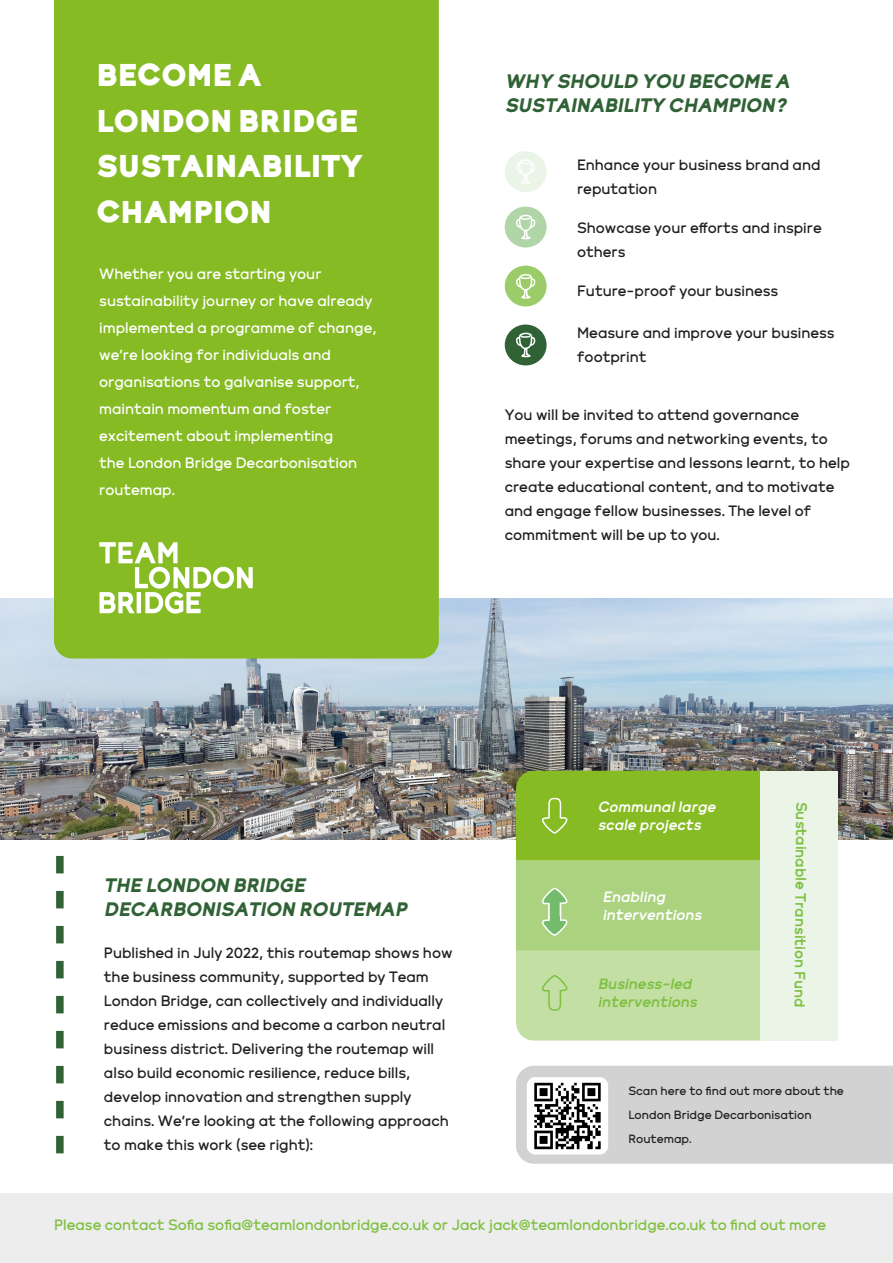
<style>
.page{position:relative;width:893px;height:1263px;background:#fff}
.page>*{position:absolute;margin:0;border:0;box-sizing:border-box;transform-origin:0 0}
.t1{font:31.5px/45.6px "VVE Giallo Heavy";color:#fff}
.t2{font:italic 700 19.5px "VVE Giallo Extra";color:#306236}
.t3{font:15px/24px "VVE Giallo Medium";color:#231f20}
.t4{font:15px/27px "VVE Giallo Medium";color:#fff}
.t5{font:15px "VVE Giallo Medium";color:#7ec041}
.t6{font:italic 15px "VVE Giallo Bold";color:#fff}
.t7{font:italic 15px "VVE Giallo Bold";color:#7ec041}
.t8{font:15px "VVE Giallo Bold";color:#7ec041}
.t9{font:12px/24px "VVE Giallo Medium";color:#231f20}
</style>
<div class="page">
<div style="left:0;top:1194px;width:893px;height:69px;background:#ecedec"></div>
<div style="left:505px;top:324px;width:42px;height:41px;background:#306236;border-radius:50%"></div>
<div style="left:505px;top:151px;width:42px;height:41px;background:#eaf4e7;border-radius:50%"></div>
<div style="left:505px;top:207px;width:42px;height:40px;background:#b0d5a7;border-radius:50%"></div>
<div style="left:505px;top:266px;width:42px;height:40px;background:#9ccc69;border-radius:50%"></div>
<svg style="left:516px;top:332px;width:20px;height:26px"></svg>
<svg style="left:516px;top:274px;width:20px;height:25px"></svg>
<svg style="left:516px;top:214px;width:20px;height:26px"></svg>
<svg style="left:516px;top:159px;width:19px;height:25px"></svg>
<svg style="left:56px;top:839px;width:8px;height:314px"></svg>
<img style="left:0;top:598px;width:893px;height:241px">
<div style="left:516px;top:861px;width:266px;height:89px;background:#abd27f"></div>
<div style="left:54px;top:0;width:385px;height:658px;background:#86bb24"></div>
<div style="left:760px;top:771px;width:78px;height:269px;background:#eaf4e7"></div>
<div style="left:516px;top:771px;width:244px;height:90px;background:#86bb24"></div>
<div style="left:516px;top:950px;width:244px;height:90px;background:#c4dfa4"></div>
<svg style="left:542px;top:887px;width:26px;height:49px"></svg>
<div style="left:550px;top:916px;width:10px;height:6px;background:#74bc6b"></div>
<div style="left:516px;top:1066px;width:377px;height:98px;background:#d1d2d1"></div>
<img style="left:527px;top:1077px;width:81px;height:77px">
<svg style="left:99px;top:542px;width:154px;height:72px"></svg>
<p class="t1" style="left:96px;top:50px;width:269px">BECOME A<br>LONDON BRIDGE<br>SUSTAINABILITY<br>CHAMPION</p>
<p class="t4" style="left:99px;top:260px;width:279px">Whether you are starting your sustainability journey or have already implemented a programme of change, we’re looking for individuals and organisations to galvanise support, maintain momentum and foster excitement about implementing<br>the London Bridge Decarbonisation routemap.</p>
<p class="t2" style="left:505px;top:67px;width:286px">WHY SHOULD YOU BECOME A</p>
<p class="t2" style="left:505px;top:91px;width:283px">SUSTAINABILITY CHAMPION?</p>
<p class="t3" style="left:577px;top:152px;width:245px">Enhance your business brand and reputation</p>
<p class="t3" style="left:577px;top:215px;width:246px">Showcase your efforts and inspire others</p>
<p class="t3" style="left:577px;top:278px;width:203px">Future-proof your business</p>
<p class="t3" style="left:577px;top:320px;width:259px">Measure and improve your business footprint</p>
<p class="t3" style="left:505px;top:402px;width:347px">You will be invited to attend governance meetings, forums and networking events, to share your expertise and lessons learnt, to help create educational content, and to motivate and engage fellow businesses. The level of commitment will be up to you.</p>
<p class="t2" style="left:104px;top:870px;width:203px">THE LONDON BRIDGE</p>
<p class="t2" style="left:104px;top:894px;width:304px">DECARBONISATION ROUTEMAP</p>
<p class="t3" style="left:104px;top:940px;width:350px">Published in July 2022, this routemap shows how the business community, supported by Team London Bridge, can collectively and individually reduce emissions and become a carbon neutral business district. Delivering the routemap will also build economic resilience, reduce bills, develop innovation and strengthen supply chains. We’re looking at the following approach to make this work (see right):</p>
<p class="t6" style="left:598px;top:796px;width:119px">Communal large</p>
<p class="t6" style="left:598px;top:814px;width:105px">scale projects</p>
<p class="t6" style="left:602px;top:886px;width:64px">Enabling</p>
<p class="t6" style="left:602px;top:904px;width:101px">interventions</p>
<p class="t7" style="left:598px;top:973px;width:95px">Business-led</p>
<p class="t7" style="left:598px;top:991px;width:101px">interventions</p>
<p class="t8" style="left:813px;top:802px;width:208px;rotate:91deg">Sustainable Transition Fund</p>
<p class="t9" style="left:628px;top:1078px;width:217px">Scan here to find out more about the<br>London Bridge Decarbonisation<br>Routemap.</p>
<p class="t5" style="left:54px;top:1214px;width:774px">Please contact Sofia sofia@teamlondonbridge.co.uk or Jack jack@teamlondonbridge.co.uk to find out more</p>
</div>
